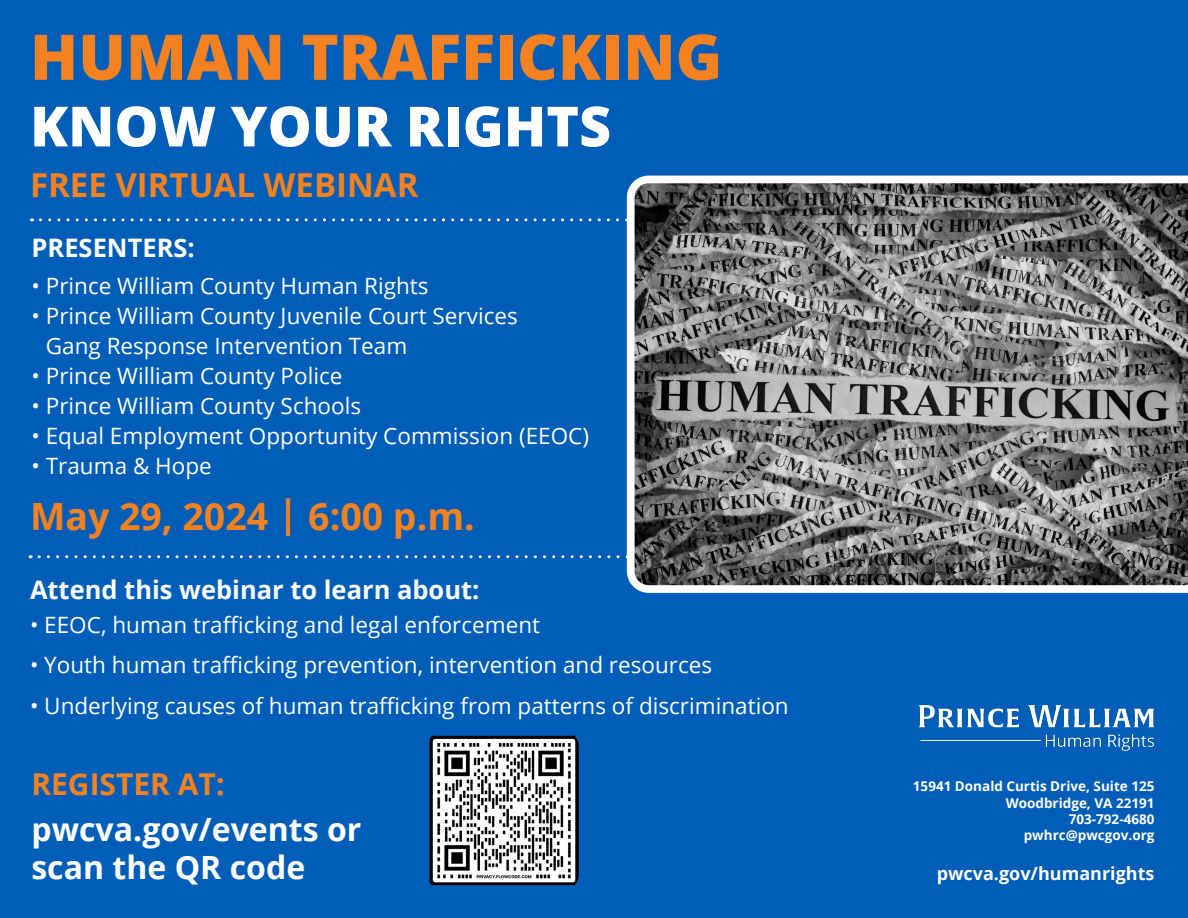
<style>
.page{position:relative;width:1188px;height:918px;background:#005eb8}
.page>*{position:absolute;margin:0;border:0;box-sizing:border-box;transform-origin:0 0}
.t1{font:800 63px "Open Sans";color:#f58220}
.t2{font:800 55.5px "Open Sans";color:#fff}
.t3{font:700 37.5px "Open Sans";color:#f58220}
.t4{font:700 33px "Open Sans";color:#f58220}
.t5{font:700 32.1px/38.4px "Open Sans";color:#fff}
.t6{font:700 30px "Open Sans";color:#f58220}
.t7{font:700 25.5px "Open Sans";color:#fff}
.t8{font:22.5px/30px "Open Sans";color:#fff}
.t9{font:700 18px "Open Sans";color:#fff}
.t10{font:700 13.5px/16.2px "Open Sans";color:#fff;text-align:right}
</style>
<div class="page">
<svg style="left:41px;top:218px;width:586px;height:3px"></svg>
<svg style="left:39px;top:555px;width:588px;height:3px"></svg>
<img style="left:919px;top:705px;width:236px;height:46px">
<img style="left:430px;top:736px;width:149px;height:149px">
<svg style="left:627px;top:176px;width:561px;height:417px;background:#7b7b7b"></svg>
<h1 class="t1" style="left:30px;top:9px;width:694px">HUMAN TRAFFICKING</h1>
<h2 class="t2" style="left:30px;top:84px;width:583px">KNOW YOUR RIGHTS</h2>
<h3 class="t4" style="left:30px;top:161px;width:390px">FREE VIRTUAL WEBINAR</h3>
<p class="t7" style="left:32px;top:230px;width:165px">PRESENTERS:</p>
<p class="t8" style="left:32px;top:270px;width:399px">• Prince William County Human Rights</p>
<p class="t8" style="left:46px;top:300px;width:474px;text-indent:-14px">• Prince William County Juvenile Court Services<br>Gang Response Intervention Team</p>
<p class="t8" style="left:31px;top:360px;width:313px">• Prince William County Police</p>
<p class="t8" style="left:31px;top:390px;width:331px">• Prince William County Schools</p>
<p class="t8" style="left:32px;top:420px;width:559px">• Equal Employment Opportunity Commission (EEOC)</p>
<p class="t8" style="left:32px;top:450px;width:182px">• Trauma &amp; Hope</p>
<h3 class="t3" style="left:30px;top:490px;width:446px">May 29, 2024 | 6:00 p.m.</h3>
<p class="t7" style="left:30px;top:571px;width:451px">Attend this webinar to learn about:</p>
<p class="t8" style="left:30px;top:609px;width:512px">• EEOC, human trafficking and legal enforcement</p>
<p class="t8" style="left:30px;top:649px;width:684px">• Youth human trafficking prevention, intervention and resources</p>
<p class="t8" style="left:30px;top:690px;width:760px">• Underlying causes of human trafficking from patterns of discrimination</p>
<h3 class="t6" style="left:31px;top:763px;width:195px">REGISTER AT:</h3>
<h3 class="t5" style="left:31px;top:809px;width:332px">pwcva.gov/events or scan the QR code</h3>
<p class="t10" style="left:913px;top:778px;width:243px">15941 Donald Curtis Drive, Suite 125<br>Woodbridge, VA 22191<br>703-792-4680<br>pwhrc@pwcgov.org</p>
<p class="t9" style="left:937px;top:860px;width:219px">pwcva.gov/humanrights</p>
</div>
